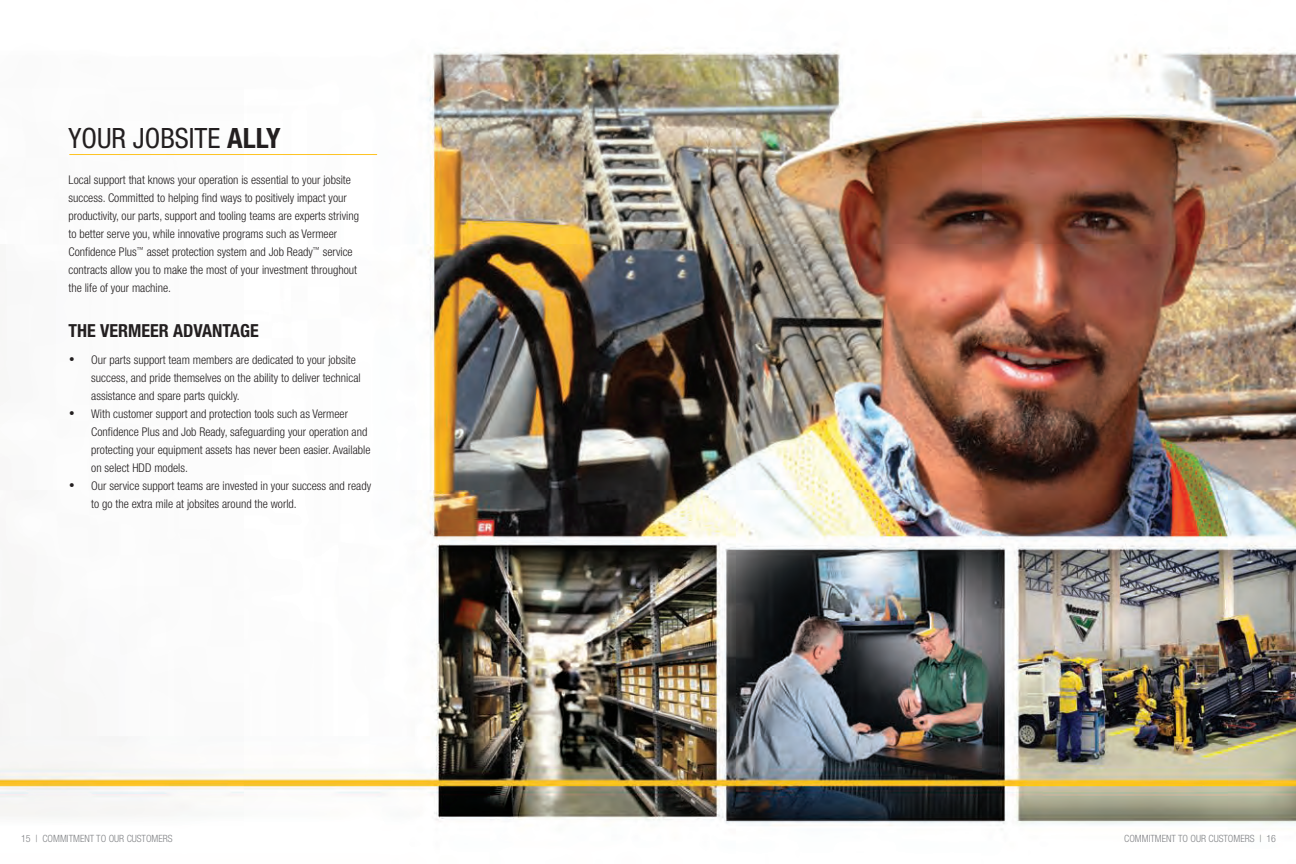
<style>
.page{position:relative;width:1296px;height:864px;background:#fff}
.page>*{position:absolute;margin:0;border:0;box-sizing:border-box;transform-origin:0 0}
.t1{font:condensed 28px "Helvetica Neue";color:#231f20}
.t2{font:700 condensed 18px "Helvetica Neue";color:#231f20}
.t3{font:300 condensed 12px/18px "Helvetica Neue";color:#231f20}
.t4{font:300 condensed 11px "Helvetica Neue";color:#231f20}
.t5{font:300 condensed 10px "Helvetica Neue";color:#808285}
.s1{font-weight:700}
</style>
<div class="page">
<img style="left:0;top:47px;width:1296px;height:783px">
<hr style="left:69px;top:154px;width:308px;height:1px;background:#fec422">
<p class="t1" style="left:69px;top:122px;width:214px">YOUR JOBSITE <span class="s1">ALLY</span></p>
<p class="t3" style="left:69px;top:171px;width:292px">Local support that knows your operation is essential to your jobsite success. Committed to helping find ways to positively impact your productivity, our parts, support and tooling teams are experts striving to better serve you, while innovative programs such as Vermeer Confidence Plus<sup>™</sup> asset protection system and Job Ready<sup>™</sup> service contracts allow you to make the most of your investment throughout the life of your machine.</p>
<p class="t2" style="left:69px;top:320px;width:192px">THE VERMEER ADVANTAGE</p>
<p class="t3" style="left:91px;top:351px;width:271px">Our parts support team members are dedicated to your jobsite success, and pride themselves on the ability to deliver technical assistance and spare parts quickly.</p>
<p class="t3" style="left:91px;top:405px;width:281px">With customer support and protection tools such as Vermeer Confidence Plus and Job Ready, safeguarding your operation and protecting your equipment assets has never been easier. Available on select HDD models.</p>
<p class="t3" style="left:91px;top:477px;width:281px">Our service support teams are invested in your success and ready to go the extra mile at jobsites around the world.</p>
<p class="t4" style="left:69px;top:353px;width:7px">•</p>
<p class="t4" style="left:69px;top:407px;width:7px">•</p>
<p class="t4" style="left:69px;top:479px;width:7px">•</p>
<p class="t5" style="left:21px;top:833px;width:153px">15 | COMMITMENT TO OUR CUSTOMERS</p>
<p class="t5" style="left:1124px;top:833px;width:153px">COMMITMENT TO OUR CUSTOMERS | 16</p>
</div>
